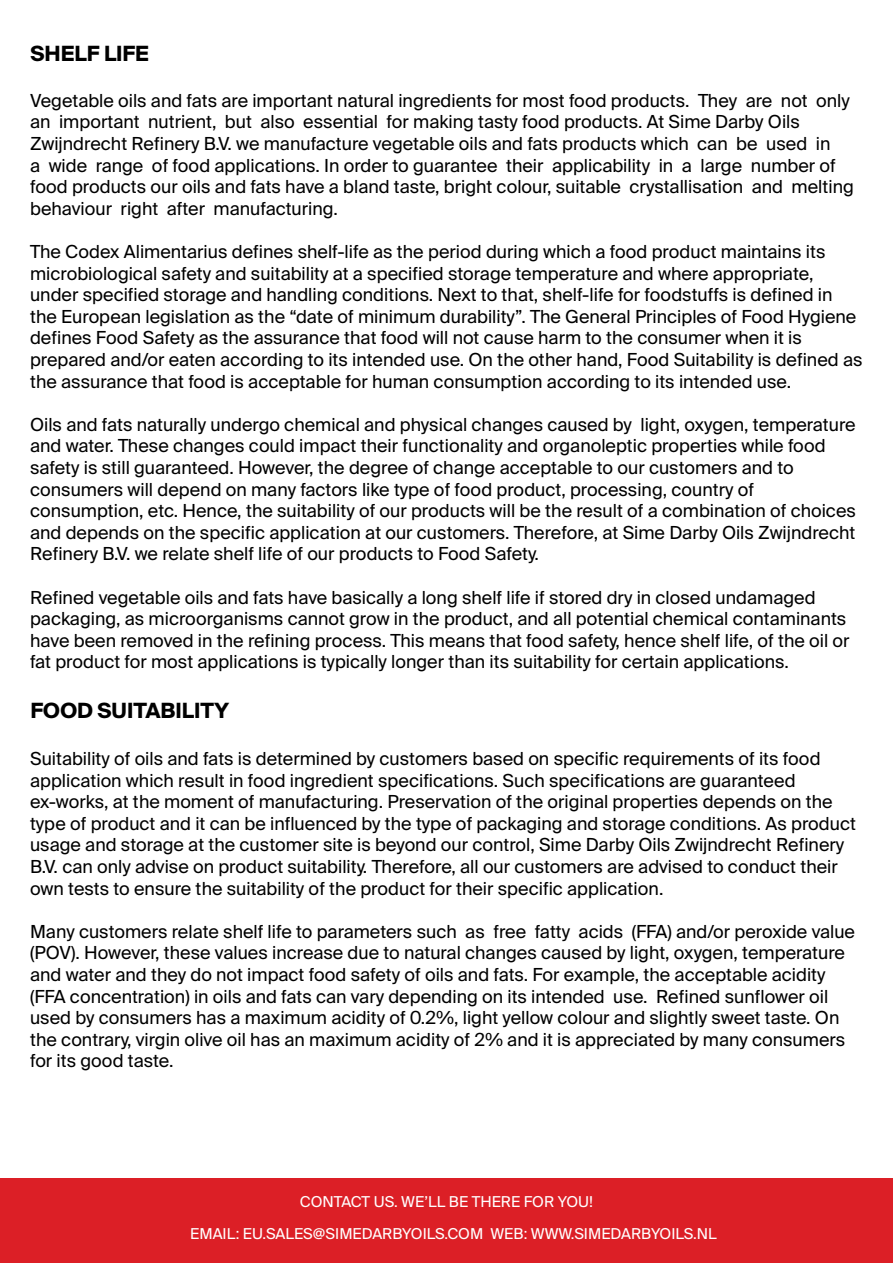
<style>
.page{position:relative;width:893px;height:1263px;background:#fff}
.page>*{position:absolute;margin:0;border:0;box-sizing:border-box;transform-origin:0 0}
.t1{font:700 21px "Suisse Intl";color:#000}
.t2{font:18px/21.6px "Suisse Intl";color:#000}
.t3{font:15px/31.8px "Suisse Intl";color:#fff}
</style>
<div class="page">
<div style="left:0;top:1178px;width:893px;height:85px;background:#dc1f26"></div>
<p class="t1" style="left:30px;top:41px;width:120px">SHELF LIFE</p>
<p class="t2" style="left:30px;top:90px;width:825px">Vegetable oils and fats are important natural ingredients for most food products. They are not only an important nutrient, but also essential for making tasty food products. At Sime Darby Oils Zwijndrecht Refinery B.V. we manufacture vegetable oils and fats products which can be used in<br>a wide range of food applications. In order to guarantee their applicability in a large number of food products our oils and fats have a bland taste, bright colour, suitable crystallisation and melting behaviour right after manufacturing.</p>
<p class="t2" style="left:30px;top:241px;width:834px">The Codex Alimentarius defines shelf-life as the period during which a food product maintains its microbiological safety and suitability at a specified storage temperature and where appropriate, under specified storage and handling conditions. Next to that, shelf-life for foodstuffs is defined in the European legislation as the “date of minimum durability”. The General Principles of Food Hygiene defines Food Safety as the assurance that food will not cause harm to the consumer when it is prepared and/or eaten according to its intended use. On the other hand, Food Suitability is defined as the assurance that food is acceptable for human consumption according to its intended use.</p>
<p class="t2" style="left:30px;top:414px;width:827px">Oils and fats naturally undergo chemical and physical changes caused by light, oxygen, temperature and water. These changes could impact their functionality and organoleptic properties while food safety is still guaranteed. However, the degree of change acceptable to our customers and to consumers will depend on many factors like type of food product, processing, country of consumption, etc. Hence, the suitability of our products will be the result of a combination of choices and depends on the specific application at our customers. Therefore, at Sime Darby Oils Zwijndrecht Refinery B.V. we relate shelf life of our products to Food Safety.</p>
<p class="t2" style="left:30px;top:587px;width:821px">Refined vegetable oils and fats have basically a long shelf life if stored dry in closed undamaged packaging, as microorganisms cannot grow in the product, and all potential chemical contaminants have been removed in the refining process. This means that food safety, hence shelf life, of the oil or fat product for most applications is typically longer than its suitability for certain applications.</p>
<p class="t1" style="left:30px;top:699px;width:200px">FOOD SUITABILITY</p>
<p class="t2" style="left:30px;top:748px;width:827px">Suitability of oils and fats is determined by customers based on specific requirements of its food application which result in food ingredient specifications. Such specifications are guaranteed ex-works, at the moment of manufacturing. Preservation of the original properties depends on the type of product and it can be influenced by the type of packaging and storage conditions. As product usage and storage at the customer site is beyond our control, Sime Darby Oils Zwijndrecht Refinery B.V. can only advise on product suitability. Therefore, all our customers are advised to conduct their own tests to ensure the suitability of the product for their specific application.</p>
<p class="t2" style="left:30px;top:921px;width:826px">Many customers relate shelf life to parameters such as free fatty acids (FFA) and/or peroxide value (POV). However, these values increase due to natural changes caused by light, oxygen, temperature and water and they do not impact food safety of oils and fats. For example, the acceptable acidity (FFA concentration) in oils and fats can vary depending on its intended use. Refined sunflower oil used by consumers has a maximum acidity of 0.2%, light yellow colour and slightly sweet taste. On the contrary, virgin olive oil has an maximum acidity of 2% and it is appreciated by many consumers for its good taste.</p>
<p class="t3" style="left:190px;top:1186px;width:528px;text-indent:110px">CONTACT US. WE’LL BE THERE FOR YOU!<br>EMAIL: EU.SALES@SIMEDARBYOILS.COM WEB: WWW.SIMEDARBYOILS.NL</p>
</div>
